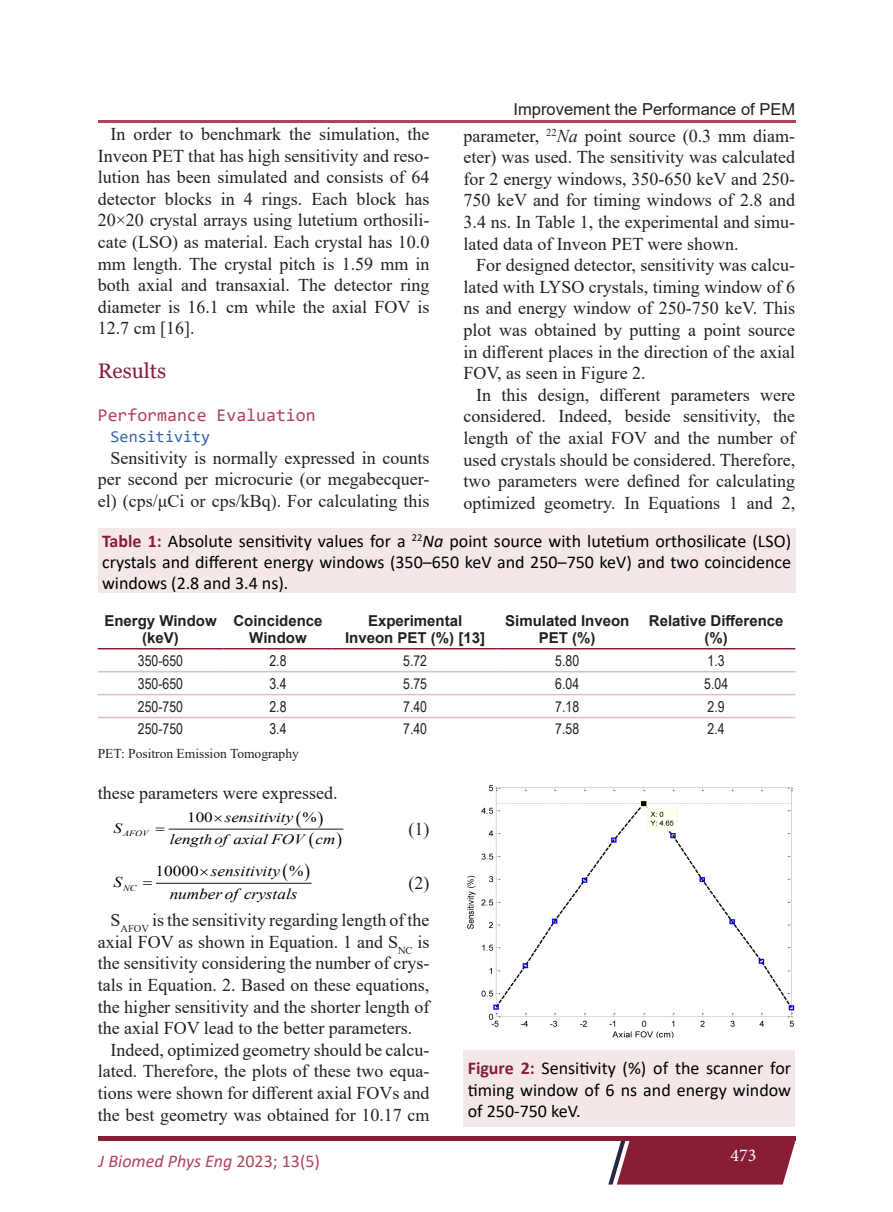
<style>
.page{position:relative;width:893px;height:1212px;background:#fff}
.page>*{position:absolute;margin:0;border:0;box-sizing:border-box;transform-origin:0 0}
.Heading{font:21px "Georgia";color:#881d35}
.Body{font:18px/21.6px "Times New Roman";color:#231f20;text-align:justify}
.Figure{font:18px/21px "Calibri";color:#000;text-align:justify}
.t1{font:italic 18px "Calibri";color:#ad445b}
.Body-2{font:18px "Consolas";color:#ad445b}
.t2{font:18px "Minion Pro";color:#fff}
.Running_Title{font:16.5px "Arial";color:#231f20}
.Subsub{font:16.5px "Consolas";color:#3665b0}
.t3{font:700 15px/16.5px "Arial";color:#231f20;text-align:center}
.t4{font:15px "Arial Narrow";color:#231f20}
.t5{font:italic 15px "Times New Roman";color:#000;scale:1.15 1}
.t6{font:15px "Times New Roman";color:#000;scale:1.15 1}
.t7{font:italic 14.25px "Times New Roman";color:#000;scale:1.2 1}
.t8{font:14.25px "Times New Roman";color:#000;scale:1.2 1}
.t9{font:13.5px "Times New Roman";color:#231f20}
.t10{font:italic 8.7px "Times New Roman";color:#000;scale:1.15 1}
.t11{font:italic 8.25px "Times New Roman";color:#000;scale:1.2 1}
.s1{font-style:italic}
.s2{font-weight:700;color:#881d35}
.s3{font-style:normal}
</style>
<div class="page">
<div style="left:98px;top:1136px;width:697px;height:5px;background:#881d35"></div>
<svg style="left:608px;top:1141px;width:187px;height:43px;background:#903147"></svg>
<hr style="left:98px;top:120px;width:698px;height:2px;background:#ad445b">
<hr style="left:98px;top:671px;width:125px;height:1px;background:#e0bdbd">
<hr style="left:223px;top:671px;width:110px;height:1px;background:#e0bdbd">
<hr style="left:333px;top:671px;width:164px;height:1px;background:#e0bdbd">
<hr style="left:497px;top:671px;width:140px;height:1px;background:#e0bdbd">
<hr style="left:637px;top:671px;width:158px;height:1px;background:#e0bdbd">
<hr style="left:98px;top:694px;width:125px;height:1px;background:#e0bdbd">
<hr style="left:223px;top:694px;width:110px;height:1px;background:#e0bdbd">
<hr style="left:333px;top:694px;width:164px;height:1px;background:#e0bdbd">
<hr style="left:497px;top:694px;width:140px;height:1px;background:#e0bdbd">
<hr style="left:637px;top:694px;width:158px;height:1px;background:#e0bdbd">
<hr style="left:98px;top:717px;width:125px;height:1px;background:#e0bdbd">
<hr style="left:223px;top:717px;width:110px;height:1px;background:#e0bdbd">
<hr style="left:333px;top:717px;width:164px;height:1px;background:#e0bdbd">
<hr style="left:497px;top:717px;width:140px;height:1px;background:#e0bdbd">
<hr style="left:637px;top:717px;width:158px;height:1px;background:#e0bdbd">
<hr style="left:98px;top:648px;width:125px;height:1px;background:#881d35">
<hr style="left:223px;top:648px;width:110px;height:1px;background:#881d35">
<hr style="left:333px;top:648px;width:164px;height:1px;background:#881d35">
<hr style="left:497px;top:648px;width:140px;height:1px;background:#881d35">
<hr style="left:637px;top:648px;width:158px;height:1px;background:#881d35">
<div style="left:98px;top:528px;width:697px;height:65px;background:#f3e7e8"></div>
<div style="left:463px;top:1051px;width:332px;height:76px;background:#f3e7e8"></div>
<hr style="left:169px;top:829px;width:174px;height:1px;background:#000">
<hr style="left:156px;top:883px;width:155px;height:1px;background:#000">
<img style="left:467px;top:785px;width:328px;height:252px">
<svg style="left:309px;top:828px;width:14px;height:2px"></svg>
<p class="Body" style="left:98px;top:123px;width:333px;text-indent:13px">In order to benchmark the simulation, the Inveon PET that has high sensitivity and reso&shy;lution has been simulated and consists of 64 detector blocks in 4 rings. Each block has 20×20 crystal arrays using lutetium orthosili&shy;cate (LSO) as material. Each crystal has 10.0 mm length. The crystal pitch is 1.59 mm in both axial and transaxial. The detector ring diameter is 16.1 cm while the axial FOV is 12.7 cm [16].</p>
<p class="Heading" style="left:98px;top:358px;width:70px">Results</p>
<p class="Body-2" style="left:98px;top:403px;width:219px">Performance Evaluation</p>
<p class="Subsub" style="left:111px;top:425px;width:101px">Sensitivity</p>
<p class="Body" style="left:98px;top:446px;width:333px;text-indent:13px">Sensitivity is normally expressed in counts per second per microcurie (or megabecquer&shy;el) (cps/μCi or cps/kBq). For calculating this</p>
<p class="Running_Title" style="left:514px;top:98px;width:283px">Improvement the Performance of PEM</p>
<p class="Body" style="left:463px;top:124px;width:333px">parameter, <sup>22</sup><span class="s1">Na</span> point source (0.3 mm diam&shy;eter) was used. The sensitivity was calculated for 2 energy windows, 350-650 keV and 250- 750 keV and for timing windows of 2.8 and 3.4 ns. In Table 1, the experimental and simu&shy;lated data of Inveon PET were shown.</p>
<p class="Body" style="left:463px;top:254px;width:333px;text-indent:13px">For designed detector, sensitivity was calcu&shy;lated with LYSO crystals, timing window of 6 ns and energy window of 250-750 keV. This plot was obtained by putting a point source in different places in the direction of the axial FOV, as seen in Figure 2.</p>
<p class="Body" style="left:463px;top:383px;width:333px;text-indent:13px">In this design, different parameters were considered. Indeed, beside sensitivity, the length of the axial FOV and the number of used crystals should be considered. Therefore, two parameters were defined for calculating optimized geometry. In Equations 1 and 2,</p>
<p class="Figure" style="left:102px;top:530px;width:691px"><span class="s2">Table 1:</span> Absolute sensitivity values for a <sup>22</sup><span class="s1">Na</span> point source with lutetium orthosilicate (LSO) crystals and different energy windows (350–650 keV and 250–750 keV) and two coincidence windows (2.8 and 3.4 ns).</p>
<p class="t3" style="left:104px;top:613px;width:114px">Energy Window (keV)</p>
<p class="t3" style="left:233px;top:613px;width:91px">Coincidence<br>Window</p>
<p class="t3" style="left:345px;top:613px;width:142px">Experimental<br>Inveon PET (%) [13]</p>
<p class="t3" style="left:505px;top:613px;width:126px">Simulated Inveon<br>PET (%)</p>
<p class="t3" style="left:649px;top:613px;width:136px">Relative Difference (%)</p>
<p class="t4" style="left:138px;top:649px;width:47px">350-650</p>
<p class="t4" style="left:269px;top:649px;width:19px">2.8</p>
<p class="t4" style="left:403px;top:649px;width:25px">5.72</p>
<p class="t4" style="left:555px;top:649px;width:25px">5.80</p>
<p class="t4" style="left:708px;top:649px;width:19px">1.3</p>
<p class="t4" style="left:138px;top:672px;width:47px">350-650</p>
<p class="t4" style="left:269px;top:672px;width:19px">3.4</p>
<p class="t4" style="left:403px;top:672px;width:25px">5.75</p>
<p class="t4" style="left:555px;top:672px;width:25px">6.04</p>
<p class="t4" style="left:704px;top:672px;width:25px">5.04</p>
<p class="t4" style="left:138px;top:695px;width:47px">250-750</p>
<p class="t4" style="left:269px;top:695px;width:19px">2.8</p>
<p class="t4" style="left:403px;top:695px;width:25px">7.40</p>
<p class="t4" style="left:555px;top:695px;width:25px">7.18</p>
<p class="t4" style="left:708px;top:695px;width:19px">2.9</p>
<p class="t4" style="left:138px;top:718px;width:47px">250-750</p>
<p class="t4" style="left:269px;top:718px;width:19px">3.4</p>
<p class="t4" style="left:403px;top:718px;width:25px">7.40</p>
<p class="t4" style="left:555px;top:718px;width:25px">7.58</p>
<p class="t4" style="left:708px;top:718px;width:19px">2.4</p>
<p class="t9" style="left:98px;top:744px;width:203px">PET: Positron Emission Tomography</p>
<p class="Body" style="left:98px;top:781px;width:241px">these parameters were expressed.</p>
<p class="t8" style="left:187px;top:808px;width:23px">100</p>
<p class="t8" style="left:302px;top:808px;width:13px">%</p>
<p class="t11" style="left:123px;top:828px;width:22px">AFOV</p>
<p class="t7" style="left:225px;top:808px;width:59px">sensitivity</p>
<p class="t7" style="left:113px;top:818px;width:9px">S</p>
<p class="t7" style="left:170px;top:829px;width:140px">lengthof axial FOV cm</p>
<p class="Body" style="left:409px;top:817px;width:22px">(1)</p>
<p class="t6" style="left:156px;top:861px;width:39px">10000</p>
<p class="t6" style="left:289px;top:861px;width:14px">%</p>
<p class="t5" style="left:211px;top:861px;width:62px">sensitivity</p>
<p class="Body" style="left:408px;top:871px;width:23px">(2)</p>
<p class="Body" style="left:98px;top:909px;width:333px;text-indent:13px">S<sub>AFOV</sub> is the sensitivity regarding length of the axial FOV as shown in Equation. 1 and S<sub>NC</sub> is the sensitivity considering the number of crys&shy;tals in Equation. 2. Based on these equations, the higher sensitivity and the shorter length of the axial FOV lead to the better parameters.</p>
<p class="Body" style="left:98px;top:1038px;width:333px;text-indent:13px">Indeed, optimized geometry should be calcu&shy;lated. Therefore, the plots of these two equa&shy;tions were shown for different axial FOVs and the best geometry was obtained for 10.17 cm</p>
<p class="t5" style="left:113px;top:872px;width:9px">S</p>
<p class="t10" style="left:123px;top:882px;width:13px">NC</p>
<p class="t5" style="left:170px;top:883px;width:113px">number of crystals</p>
<p class="t1" style="left:99px;top:1148px;width:223px">J Biomed Phys Eng <span class="s3">2023; 13(5)</span></p>
<p class="Figure" style="left:468px;top:1057px;width:325px;line-height:21.6px"><span class="s2">Figure 2:</span> Sensitivity (%) of the scanner for timing window of 6 ns and energy window of 250-750 keV.</p>
<p class="t2" style="left:730px;top:1143px;width:27px">473</p>
</div>
